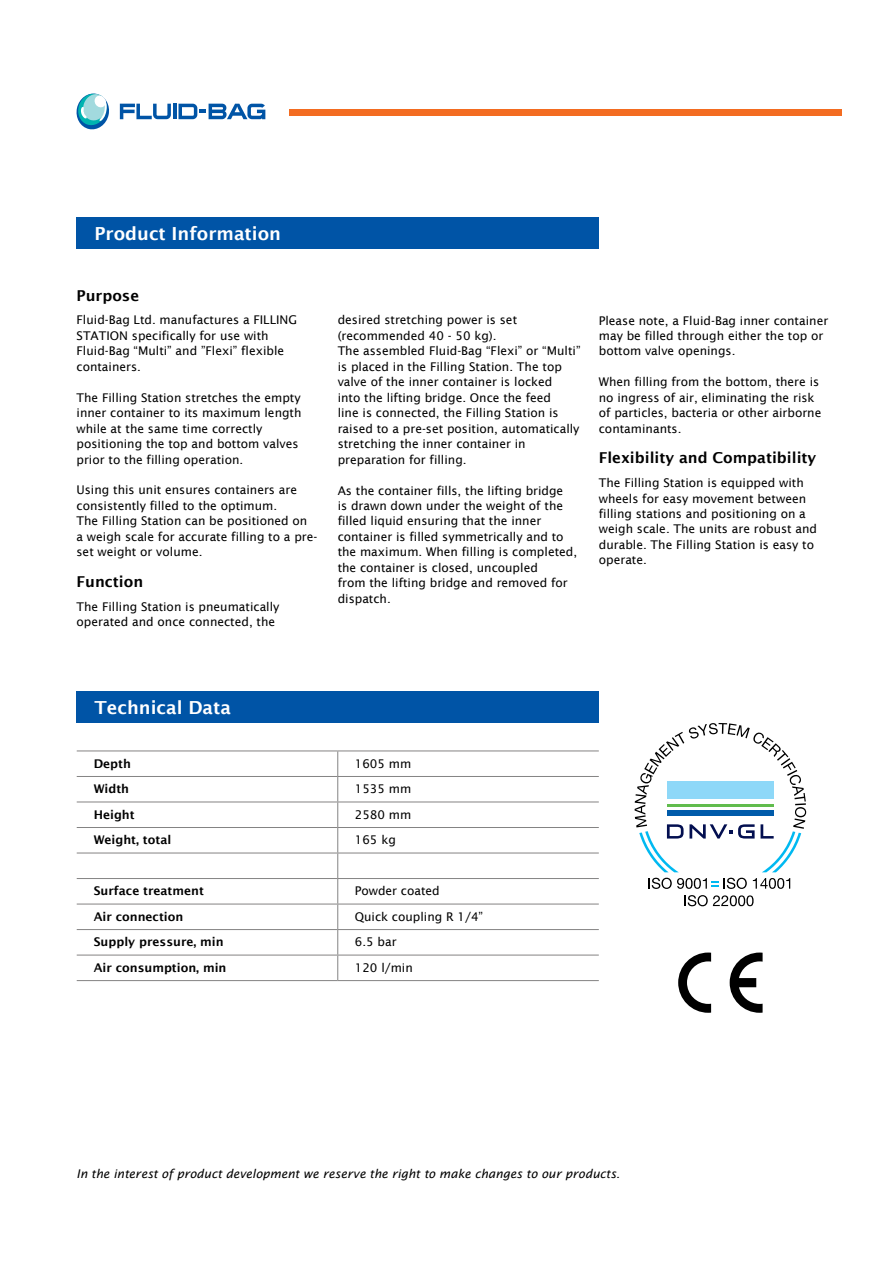
<style>
.page{position:relative;width:893px;height:1263px;background:#fff}
.page>*{position:absolute;margin:0;border:0;box-sizing:border-box;transform-origin:0 0}
.t1{font:600 18px "Lucida Sans";color:#fff}
.t2{font:600 15px "Lucida Sans";color:#000}
.t3{font:12px/15.5px "Lucida Sans";color:#000}
.t4{font:600 12px "Lucida Sans";color:#000}
.t5{font:italic 12px "Lucida Sans";color:#000}
</style>
<div class="page">
<svg style="left:76px;top:93px;width:33px;height:37px"></svg>
<svg style="left:120px;top:104px;width:51px;height:15px"></svg>
<hr style="left:173px;top:104px;width:3px;height:15px;background:#0054a6">
<svg style="left:178px;top:104px;width:87px;height:15px"></svg>
<div style="left:289px;top:110px;width:553px;height:6px;background:#f36c21"></div>
<div style="left:77px;top:217px;width:522px;height:32px;background:#0054a6"></div>
<div style="left:77px;top:692px;width:522px;height:31px;background:#0054a6"></div>
<hr style="left:77px;top:750px;width:261px;height:1px;background:#848383">
<hr style="left:338px;top:750px;width:261px;height:1px;background:#848383">
<hr style="left:77px;top:776px;width:261px;height:1px;background:#848383">
<hr style="left:338px;top:776px;width:261px;height:1px;background:#848383">
<hr style="left:77px;top:801px;width:261px;height:1px;background:#848383">
<hr style="left:338px;top:801px;width:261px;height:1px;background:#848383">
<hr style="left:77px;top:827px;width:261px;height:1px;background:#848383">
<hr style="left:338px;top:827px;width:261px;height:1px;background:#848383">
<hr style="left:77px;top:852px;width:261px;height:1px;background:#848383">
<hr style="left:338px;top:852px;width:261px;height:1px;background:#848383">
<hr style="left:77px;top:878px;width:261px;height:1px;background:#848383">
<hr style="left:338px;top:878px;width:261px;height:1px;background:#848383">
<hr style="left:77px;top:903px;width:261px;height:1px;background:#848383">
<hr style="left:338px;top:903px;width:261px;height:1px;background:#848383">
<hr style="left:77px;top:929px;width:261px;height:1px;background:#848383">
<hr style="left:338px;top:929px;width:261px;height:1px;background:#848383">
<hr style="left:77px;top:955px;width:261px;height:1px;background:#848383">
<hr style="left:338px;top:955px;width:261px;height:1px;background:#848383">
<svg style="left:337px;top:751px;width:1px;height:229px"></svg>
<hr style="left:77px;top:980px;width:261px;height:1px;background:#848383">
<hr style="left:338px;top:980px;width:261px;height:1px;background:#848383">
<svg style="left:635px;top:723px;width:171px;height:149px"></svg>
<svg style="left:753px;top:878px;width:37px;height:11px"></svg>
<svg style="left:649px;top:878px;width:98px;height:11px"></svg>
<svg style="left:684px;top:895px;width:69px;height:11px"></svg>
<svg style="left:678px;top:952px;width:33px;height:61px"></svg>
<svg style="left:730px;top:952px;width:33px;height:61px"></svg>
<h1 class="t1" style="left:95px;top:223px;width:188px">Product Information</h1>
<p class="t2" style="left:77px;top:287px;width:64px">Purpose</p>
<p class="t3" style="left:77px;top:312px;width:222px">Fluid-Bag Ltd. manufactures a FILLING<br>STATION specifically for use with<br>Fluid-Bag “Multi” and ”Flexi” flexible containers.</p>
<p class="t3" style="left:77px;top:390px;width:227px">The Filling Station stretches the empty inner container to its maximum length while at the same time correctly positioning the top and bottom valves prior to the filling operation.</p>
<p class="t3" style="left:77px;top:482px;width:242px">Using this unit ensures containers are consistently filled to the optimum.<br>The Filling Station can be positioned on<br>a weigh scale for accurate filling to a pre&shy;set weight or volume.</p>
<p class="t2" style="left:77px;top:573px;width:68px">Function</p>
<p class="t3" style="left:77px;top:599px;width:204px">The Filling Station is pneumatically operated and once connected, the</p>
<p class="t3" style="left:338px;top:312px;width:244px">desired stretching power is set (recommended 40 - 50 kg).<br>The assembled Fluid-Bag “Flexi” or “Multi” is placed in the Filling Station. The top valve of the inner container is locked<br>into the lifting bridge. Once the feed<br>line is connected, the Filling Station is raised to a pre-set position, automatically stretching the inner container in preparation for filling.</p>
<p class="t3" style="left:338px;top:482px;width:241px">As the container fills, the lifting bridge<br>is drawn down under the weight of the filled liquid ensuring that the inner container is filled symmetrically and to the maximum. When filling is completed, the container is closed, uncoupled<br>from the lifting bridge and removed for dispatch.</p>
<p class="t3" style="left:599px;top:313px;width:231px">Please note, a Fluid-Bag inner container may be filled through either the top or bottom valve openings.</p>
<p class="t3" style="left:599px;top:374px;width:224px">When filling from the bottom, there is no ingress of air, eliminating the risk of particles, bacteria or other airborne contaminants.</p>
<p class="t2" style="left:599px;top:449px;width:219px">Flexibility and Compatibility</p>
<p class="t3" style="left:599px;top:475px;width:220px">The Filling Station is equipped with wheels for easy movement between filling stations and positioning on a weigh scale. The units are robust and durable. The Filling Station is easy to operate.</p>
<h1 class="t1" style="left:95px;top:697px;width:138px">Technical Data</h1>
<p class="t4" style="left:94px;top:757px;width:39px">Depth</p>
<p class="t3" style="left:355px;top:756px;width:58px">1605 mm</p>
<p class="t4" style="left:94px;top:782px;width:37px">Width</p>
<p class="t3" style="left:355px;top:781px;width:58px">1535 mm</p>
<p class="t4" style="left:94px;top:808px;width:42px">Height</p>
<p class="t3" style="left:355px;top:807px;width:58px">2580 mm</p>
<p class="t4" style="left:94px;top:833px;width:79px">Weight, total</p>
<p class="t3" style="left:355px;top:832px;width:43px">165 kg</p>
<p class="t4" style="left:94px;top:884px;width:112px">Surface treatment</p>
<p class="t3" style="left:355px;top:883px;width:87px">Powder coated</p>
<p class="t4" style="left:94px;top:910px;width:91px">Air connection</p>
<p class="t3" style="left:355px;top:909px;width:130px">Quick coupling R 1/4”</p>
<p class="t4" style="left:94px;top:935px;width:131px">Supply pressure, min</p>
<p class="t3" style="left:355px;top:934px;width:43px">6.5 bar</p>
<p class="t4" style="left:94px;top:961px;width:134px">Air consumption, min</p>
<p class="t3" style="left:355px;top:960px;width:60px">120 l/min</p>
<p class="t5" style="left:77px;top:1167px;width:545px">In the interest of product development we reserve the right to make changes to our products.</p>
</div>
